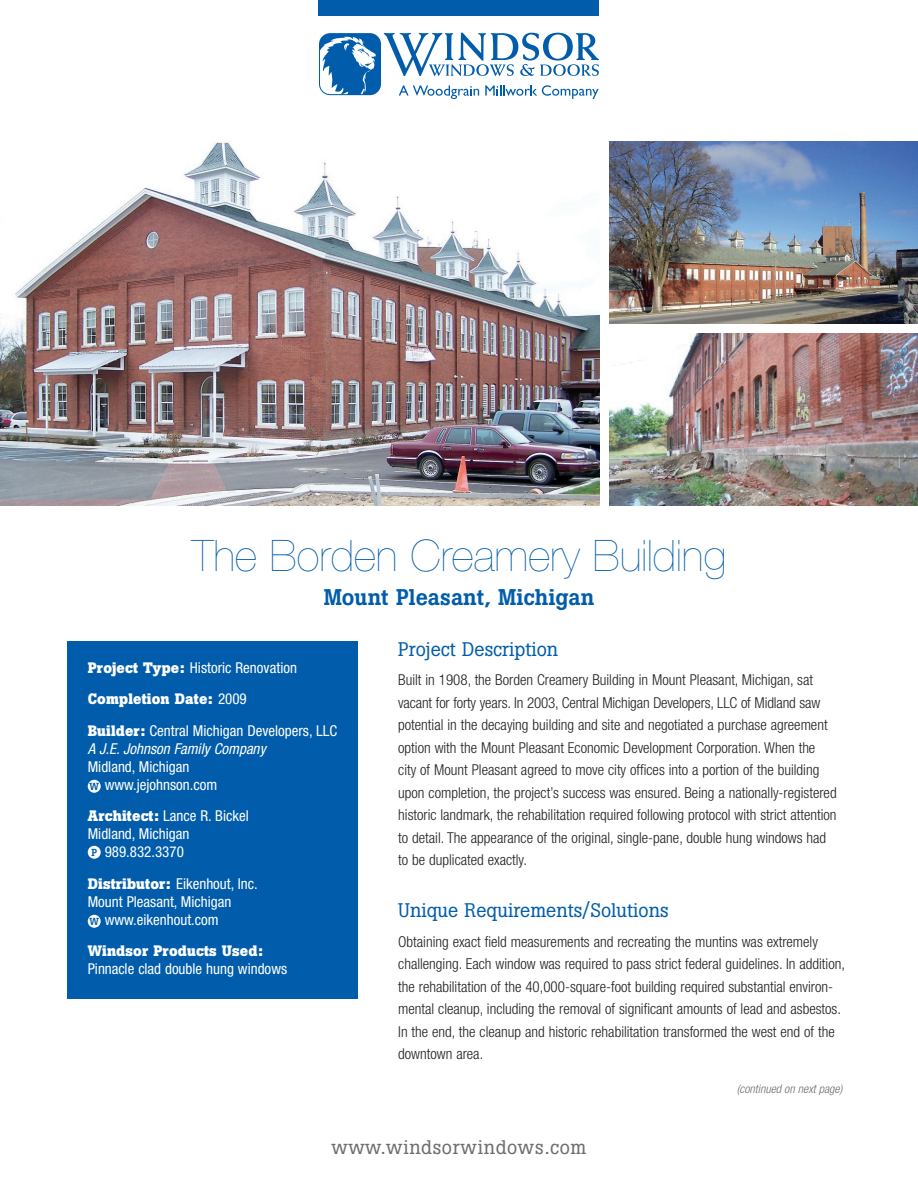
<style>
.page{position:relative;width:918px;height:1188px;background:#fff}
.page>*{position:absolute;margin:0;border:0;box-sizing:border-box;transform-origin:0 0}
.t1{font:200 43.5px "Helvetica Neue LT Std";color:#015dab}
.t2{font:500 22.5px "Boton";color:#015dab}
.t3{font:19.5px "Boton";color:#015dab}
.t4{font:19.5px "Boton";letter-spacing:.03em;color:#6c6d70}
.t5{font:300 condensed 15px/22.5px "Helvetica Neue LT Std";color:#231f20}
.t6{font:condensed 15px/18px "Helvetica Neue LT Std";color:#fff}
.t7{font:700 15px "Boton";letter-spacing:.01em;color:#fff}
.t8{font:italic 300 condensed 12px "Helvetica Neue LT Std";color:#6c6d70}
.s1{font-family:"Boton";font-weight:700;font-stretch:normal}
.s2{font-family:"Helvetica Neue LT Std";font-weight:400;font-stretch:condensed}
.s3{font-style:italic}
.s4{font-family:"Boton";font-weight:500;font-stretch:normal;font-size:10.2px;color:#015dab}
</style>
<div class="page">
<svg style="left:319px;top:33px;width:280px;height:66px"></svg>
<div style="left:319px;top:0;width:280px;height:15px;background:#015dab"></div>
<div style="left:68px;top:641px;width:290px;height:358px;background:#015dab"></div>
<div style="left:88px;top:780px;width:13px;height:13px;background:#fff;border-radius:50%"></div>
<div style="left:88px;top:846px;width:13px;height:13px;background:#fff;border-radius:50%"></div>
<div style="left:88px;top:915px;width:13px;height:13px;background:#fff;border-radius:50%"></div>
<img style="left:0;top:142px;width:599px;height:364px">
<img style="left:610px;top:142px;width:308px;height:182px">
<img style="left:610px;top:334px;width:308px;height:172px">
<h1 class="t1" style="left:192px;top:531px;width:536px">The Borden Creamery Building</h1>
<h2 class="t2" style="left:324px;top:584px;width:272px">Mount Pleasant, Michigan</h2>
<h3 class="t3" style="left:398px;top:637px;width:162px">Project Description</h3>
<p class="t5" style="left:398px;top:668px;width:440px">Built in 1908, the Borden Creamery Building in Mount Pleasant, Michigan, sat vacant for forty years. In 2003, Central Michigan Developers, LLC of Midland saw potential in the decaying building and site and negotiated a purchase agreement option with the Mount Pleasant Economic Development Corporation. When the city of Mount Pleasant agreed to move city offices into a portion of the building upon completion, the project’s success was ensured. Being a nationally-registered historic landmark, the rehabilitation required following protocol with strict attention to detail. The appearance of the original, single-pane, double hung windows had to be duplicated exactly.</p>
<h3 class="t3" style="left:398px;top:899px;width:272px">Unique Requirements/Solutions</h3>
<p class="t5" style="left:398px;top:930px;width:448px">Obtaining exact field measurements and recreating the muntins was extremely challenging. Each window was required to pass strict federal guidelines. In addition, the rehabilitation of the 40,000-square-foot building required substantial environ&shy;mental cleanup, including the removal of significant amounts of lead and asbestos.<br>In the end, the cleanup and historic rehabilitation transformed the west end of the downtown area.</p>
<p class="t6" style="left:88px;top:658px;width:211px"><span class="s1">Project Type:</span> Historic Renovation</p>
<p class="t7" style="left:88px;top:690px;width:161px">Completion Date: <span class="s2">2009</span></p>
<p class="t6" style="left:88px;top:721px;width:251px"><span class="s1">Builder:</span> Central Michigan Developers, LLC<br><span class="s3">A J.E. Johnson Family Company</span></p>
<p class="t6" style="left:88px;top:757px;width:131px">Midland, Michigan<br><span class="s4">W</span> www.jejohnson.com</p>
<p class="t6" style="left:88px;top:807px;width:163px"><span class="s1">Architect:</span> Lance R. Bickel<br>Midland, Michigan<br><span class="s4">P</span> 989.832.3370</p>
<p class="t6" style="left:88px;top:874px;width:172px"><span class="s1">Distributor:</span> Eikenhout, Inc.<br>Mount Pleasant, Michigan<br><span class="s4">W</span> www.eikenhout.com</p>
<p class="t7" style="left:88px;top:942px;width:177px">Windsor Products Used:</p>
<p class="t6" style="left:88px;top:960px;width:201px">Pinnacle clad double hung windows</p>
<h3 class="t4" style="left:332px;top:1136px;width:256px">www.windsorwindows.com</h3>
<p class="t8" style="left:737px;top:1082px;width:107px">(continued on next page)</p>
</div>
